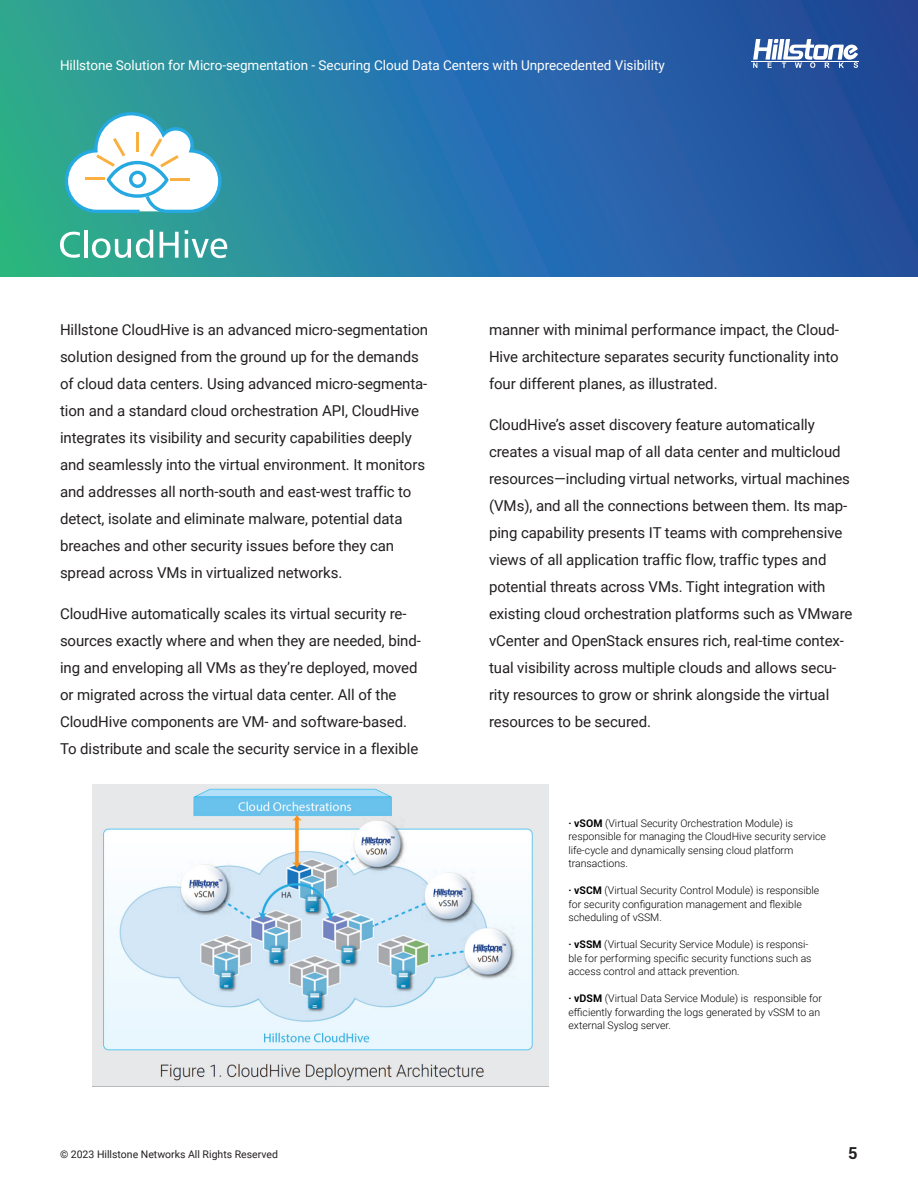
<style>
.page{position:relative;width:918px;height:1188px;background:#fff}
.page>*{position:absolute;margin:0;border:0;box-sizing:border-box;transform-origin:0 0}
.t1{font:700 16.5px "Roboto";color:#231f20}
.body{font:15px/27px "Roboto";letter-spacing:-.005em;color:#231f20}
.Pg_Head_Continued__l{font:13.5px "Roboto";letter-spacing:-.005em;color:#fff}
.t2{font:300 10.5px/13.5px "Roboto";color:#000001}
.t3{font:10.5px "Roboto";color:#231f20}
.s1{font-weight:700}
</style>
<div class="page">
<img style="left:93px;top:785px;width:456px;height:302px">
<svg style="left:0;top:0;width:918px;height:277px;background:#2773a3"></svg>
<svg style="left:753px;top:39px;width:105px;height:29px"></svg>
<hr style="left:752px;top:61px;width:108px;height:1px;background:#fff">
<svg style="left:60px;top:232px;width:20px;height:26px"></svg>
<hr style="left:84px;top:230px;width:3px;height:28px;background:#fff">
<svg style="left:92px;top:230px;width:61px;height:28px"></svg>
<svg style="left:160px;top:232px;width:19px;height:26px"></svg>
<svg style="left:185px;top:230px;width:42px;height:28px"></svg>
<svg style="left:65px;top:112px;width:157px;height:101px"></svg>
<p class="Pg_Head_Continued__l" style="left:60px;top:56px;width:606px">Hillstone Solution for Micro-segmentation - Securing Cloud Data Centers with Unprecedented Visibility</p>
<p class="body" style="left:60px;top:316px;width:370px">Hillstone CloudHive is an advanced micro-segmentation solution designed from the ground up for the demands of cloud data centers. Using advanced micro-segmenta&shy;tion and a standard cloud orchestration API, CloudHive integrates its visibility and security capabilities deeply and seamlessly into the virtual environment. It monitors and addresses all north-south and east-west traffic to detect, isolate and eliminate malware, potential data breaches and other security issues before they can spread across VMs in virtualized networks.</p>
<p class="body" style="left:60px;top:599px;width:362px">CloudHive automatically scales its virtual security re&shy;sources exactly where and when they are needed, bind&shy;ing and enveloping all VMs as they’re deployed, moved or migrated across the virtual data center. All of the CloudHive components are VM- and software-based.<br>To distribute and scale the security service in a flexible</p>
<p class="body" style="left:489px;top:316px;width:351px;text-align:justify">manner with minimal performance impact, the Cloud-Hive architecture separates security functionality into four different planes, as illustrated.</p>
<p class="body" style="left:489px;top:410px;width:365px">CloudHive’s asset discovery feature automatically creates a visual map of all data center and multicloud resources—including virtual networks, virtual machines (VMs), and all the connections between them. Its map&shy;ping capability presents IT teams with comprehensive views of all application traffic flow, traffic types and potential threats across VMs. Tight integration with existing cloud orchestration platforms such as VMware vCenter and OpenStack ensures rich, real-time contex&shy;tual visibility across multiple clouds and allows secu&shy;rity resources to grow or shrink alongside the virtual resources to be secured.</p>
<p class="t2" style="left:568px;top:816px;width:259px"><span class="s1">· vSOM</span> (Virtual Security Orchestration Module) is responsible for managing the CloudHive security service life-cycle and dynamically sensing cloud platform transactions.</p>
<p class="t2" style="left:568px;top:884px;width:252px"><span class="s1">· vSCM</span> (Virtual Security Control Module) is responsible for security configuration management and flexible scheduling of vSSM.</p>
<p class="t2" style="left:568px;top:938px;width:245px"><span class="s1">· vSSM</span> (Virtual Security Service Module) is responsi&shy;ble for performing specific security functions such as access control and attack prevention.</p>
<p class="t2" style="left:568px;top:992px;width:255px"><span class="s1">· vDSM</span> (Virtual Data Service Module) is responsible for efficiently forwarding the logs generated by vSSM to an external Syslog server.</p>
<p class="t3" style="left:60px;top:1147px;width:219px">© 2023 Hillstone Networks All Rights Reserved</p>
<p class="t1" style="left:849px;top:1141px;width:11px">2</p>
<p class="t1" style="left:848px;top:1141px;width:11px">5</p>
</div>
